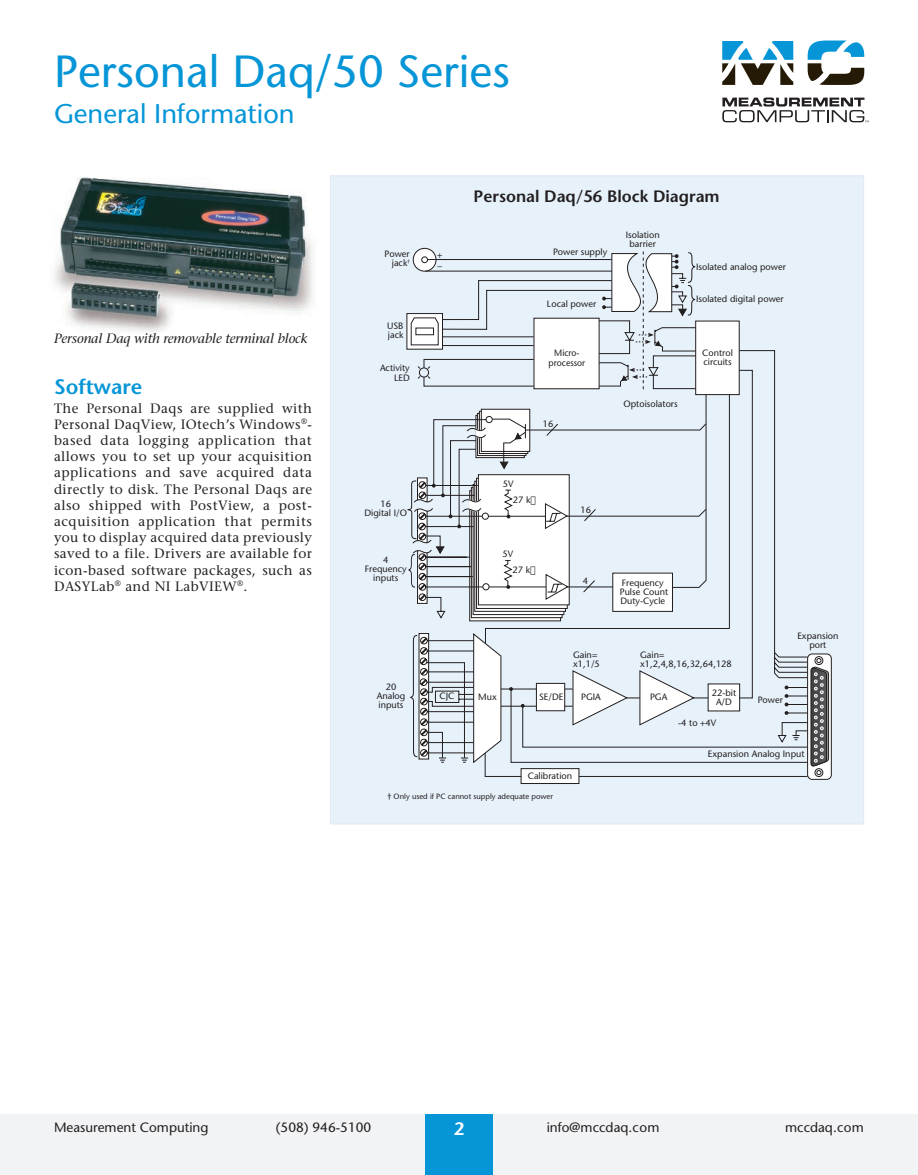
<style>
.page{position:relative;width:918px;height:1175px;background:#fff}
.page>*{position:absolute;margin:0;border:0;box-sizing:border-box;transform-origin:0 0}
.t1{font:45px "Stone Sans";color:#0696d7}
.t2{font:27px "Stone Sans";color:#0696d7}
.t3{font:600 21px "Stone Sans";color:#0696d7}
.t4{font:600 18px "Stone Sans";color:#fff}
.t5{font:600 16.5px "Stone Sans";color:#231f20}
.t6{font:13.5px/16.2px "Stone Serif";letter-spacing:.03em;color:#231f20;text-align:justify}
.t7{font:13.5px "Stone Sans";color:#231f20}
.t8{font:italic 13.5px "Stone Serif";letter-spacing:-.01em;color:#231f20}
.t9{font:9.15px/9.1px "Stone Sans";color:#231f20;text-align:center}
.t10{font:9.15px/9.1px "Stone Sans";color:#231f20;text-align:center;scale:.95 1}
.t11{font:7.65px "Stone Sans";color:#231f20}
</style>
<div class="page">
<div style="left:0;top:1114px;width:918px;height:60px;background:#f2f3f4"></div>
<div style="left:425px;top:1114px;width:68px;height:60px;background:#0696d7"></div>
<svg style="left:722px;top:97px;width:147px;height:25px"></svg>
<svg style="left:722px;top:41px;width:71px;height:44px"></svg>
<svg style="left:808px;top:40px;width:56px;height:45px"></svg>
<img style="left:54px;top:177px;width:259px;height:155px">
<div style="left:330px;top:176px;width:534px;height:648px;background:#e6f1f9"></div>
<svg style="left:413px;top:248px;width:23px;height:23px"></svg>
<div style="left:413px;top:248px;width:23px;height:23px;border:1px solid #231f20;border-radius:50%"></div>
<div style="left:695px;top:321px;width:44px;height:74px;background:#fff"></div>
<div style="left:521px;top:768px;width:58px;height:15px;background:#fff"></div>
<svg style="left:500px;top:350px;width:276px;height:283px"></svg>
<svg style="left:808px;top:654px;width:23px;height:125px"></svg>
<div style="left:807px;top:653px;width:25px;height:126px;border:1px solid #231f20;border-radius:5px"></div>
<svg style="left:410px;top:633px;width:419px;height:144px"></svg>
<svg style="left:407px;top:251px;width:300px;height:367px"></svg>
<h1 class="t1" style="left:54px;top:43px;width:457px">Personal Daq/50 Series</h1>
<h2 class="t2" style="left:54px;top:96px;width:242px">General Information</h2>
<p class="t8" style="left:54px;top:330px;width:255px">Personal Daq with removable terminal block</p>
<h3 class="t3" style="left:54px;top:373px;width:90px">Software</h3>
<p class="t6" style="left:54px;top:399px;width:260px">The Personal Daqs are supplied with Personal DaqView, IOtech’s Windows<sup>®</sup>- based data logging application that allows you to set up your acquisition applications and save acquired data directly to disk. The Personal Daqs are also shipped with PostView, a post&shy;acquisition application that permits you to display acquired data previously saved to a file. Drivers are available for icon-based software packages, such as DASYLab<sup>®</sup> and NI LabVIEW<sup>®</sup>.</p>
<p class="t9" style="left:385px;top:249px;width:27px;text-align:right">Power jack<sup>†</sup></p>
<p class="t9" style="left:437px;top:250px;width:7px">+</p>
<p class="t9" style="left:437px;top:261px;width:6px">–</p>
<p class="t9" style="left:387px;top:321px;width:18px;text-align:left">USB jack</p>
<p class="t9" style="left:380px;top:362px;width:31px;line-height:10.1px;text-align:right">Activity<br>LED</p>
<p class="t5" style="left:474px;top:186px;width:248px">Personal Daq/56 Block Diagram</p>
<p class="t9" style="left:553px;top:247px;width:56px">Power supply</p>
<p class="t9" style="left:547px;top:299px;width:51px">Local power</p>
<p class="t9" style="left:626px;top:230px;width:36px">Isolation barrier</p>
<p class="t9" style="left:696px;top:263px;width:91px">Isolated analog power</p>
<p class="t9" style="left:696px;top:294px;width:89px">Isolated digital power</p>
<p class="t10" style="left:549px;top:348px;width:40px">Micro&shy;processor</p>
<p class="t9" style="left:702px;top:348px;width:32px;text-align:left">Control circuits</p>
<p class="t9" style="left:624px;top:399px;width:56px">Optoisolators</p>
<p class="t9" style="left:543px;top:419px;width:12px">16</p>
<p class="t9" style="left:365px;top:498px;width:44px">16<br>Digital I/O</p>
<p class="t9" style="left:365px;top:555px;width:43px">4<br>Frequency inputs</p>
<p class="t9" style="left:503px;top:479px;width:12px">5V</p>
<p class="t9" style="left:513px;top:495px;width:19px">27 k</p>
<p class="t9" style="left:503px;top:549px;width:12px">5V</p>
<p class="t9" style="left:513px;top:565px;width:19px">27 k</p>
<p class="t9" style="left:581px;top:505px;width:12px">16</p>
<p class="t9" style="left:583px;top:576px;width:7px">4</p>
<p class="t9" style="left:620px;top:578px;width:50px;text-align:left">Frequency<br>Pulse Count<br>Duty-Cycle</p>
<p class="t9" style="left:377px;top:682px;width:30px">20<br>Analog inputs</p>
<p class="t9" style="left:439px;top:691px;width:17px">CJC</p>
<p class="t9" style="left:478px;top:692px;width:20px">Mux</p>
<p class="t9" style="left:573px;top:650px;width:28px;text-align:left">Gain= x1,1/5</p>
<p class="t9" style="left:640px;top:650px;width:93px;text-align:left">Gain= x1,2,4,8,16,32,64,128</p>
<p class="t9" style="left:712px;top:688px;width:26px">22-bit<br>A/D</p>
<p class="t9" style="left:539px;top:692px;width:26px">SE/DE</p>
<p class="t9" style="left:581px;top:692px;width:21px">PGIA</p>
<p class="t9" style="left:650px;top:692px;width:19px">PGA</p>
<p class="t9" style="left:678px;top:718px;width:40px">-4 to +4V</p>
<p class="t9" style="left:797px;top:631px;width:43px">Expansion port</p>
<p class="t9" style="left:758px;top:695px;width:27px">Power</p>
<p class="t9" style="left:528px;top:770px;width:46px">Calibration</p>
<p class="t11" style="left:387px;top:792px;width:167px">† Only used if PC cannot supply adequate power</p>
<p class="t9" style="left:708px;top:749px;width:98px">Expansion Analog Input</p>
<p class="t7" style="left:54px;top:1118px;width:156px">Measurement Computing</p>
<p class="t7" style="left:276px;top:1118px;width:97px">(508) 946-5100</p>
<h3 class="t4" style="left:454px;top:1117px;width:12px">2</h3>
<p class="t7" style="left:547px;top:1118px;width:114px">info@mccdaq.com</p>
<p class="t7" style="left:785px;top:1118px;width:80px">mccdaq.com</p>
</div>
